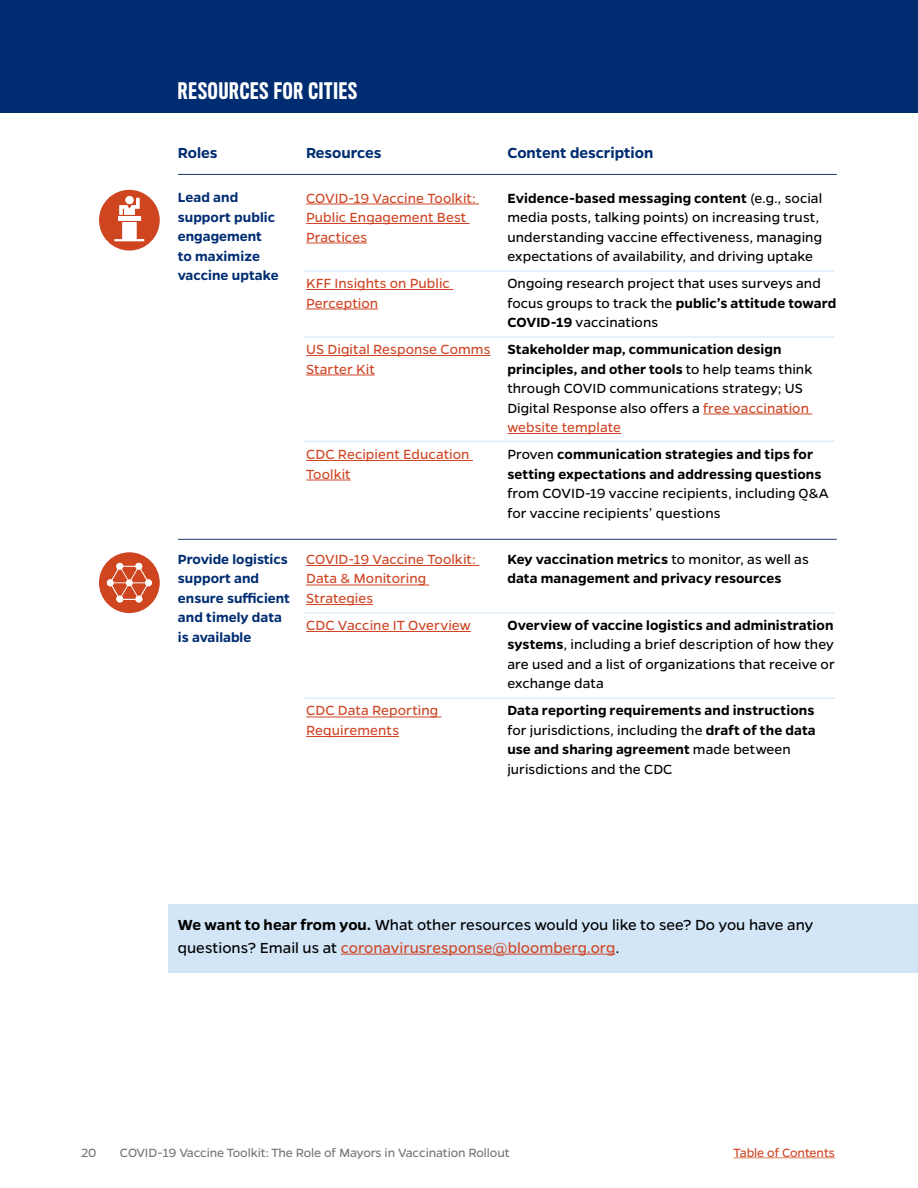
<style>
.page{position:relative;width:918px;height:1188px;background:#fff}
.page>*{position:absolute;margin:0;border:0;box-sizing:border-box;transform-origin:0 0}
.t1{font:500 21px "Titling Gothic FB Comp";letter-spacing:.045em;color:#fff}
.t2{font:16.5px/22.5px "Gentona";color:#000}
.t3{font:600 16.5px "Gentona";color:#002d72}
.t4{font:15px/19.5px "Gentona";letter-spacing:.005em;color:#000}
.t5{font:600 15px/19.5px "Gentona";letter-spacing:.01em;color:#000}
.t6{font:15px/19.5px "Gentona";letter-spacing:.005em;color:#cf4727}
.t7{font:600 15px/19.5px "Gentona";color:#002d72}
.t8{font:13.5px "Gentona";letter-spacing:-.01em;color:#757779}
.t9{font:13.5px "Gentona";letter-spacing:-.01em;color:#cf4727}
.s1{font-weight:600}
.s2{color:#cf4727}
.s3{font-weight:400}
</style>
<div class="page">
<hr style="left:734px;top:1158px;width:101px;height:1px;background:#dc815d">
<div style="left:169px;top:904px;width:749px;height:68px;background:#d2e6f7"></div>
<div style="left:0;top:0;width:918px;height:112px;background:#002d72"></div>
<hr style="left:703px;top:414px;width:109px;height:1px;background:#cf4727">
<hr style="left:507px;top:433px;width:114px;height:1px;background:#cf4727">
<hr style="left:178px;top:539px;width:659px;height:1px;background:#1f376c">
<hr style="left:178px;top:174px;width:659px;height:1px;background:#1f376c">
<hr style="left:306px;top:204px;width:173px;height:1px;background:#cf4727">
<hr style="left:306px;top:223px;width:164px;height:1px;background:#cf4727">
<hr style="left:306px;top:243px;width:61px;height:1px;background:#cf4727">
<hr style="left:306px;top:289px;width:147px;height:1px;background:#cf4727">
<hr style="left:306px;top:309px;width:72px;height:1px;background:#cf4727">
<hr style="left:306px;top:355px;width:184px;height:1px;background:#cf4727">
<hr style="left:306px;top:375px;width:69px;height:1px;background:#cf4727">
<hr style="left:306px;top:460px;width:167px;height:1px;background:#cf4727">
<hr style="left:306px;top:480px;width:45px;height:1px;background:#cf4727">
<hr style="left:306px;top:565px;width:173px;height:1px;background:#cf4727">
<hr style="left:306px;top:585px;width:123px;height:1px;background:#cf4727">
<hr style="left:306px;top:604px;width:67px;height:1px;background:#cf4727">
<hr style="left:306px;top:631px;width:165px;height:1px;background:#cf4727">
<hr style="left:306px;top:717px;width:135px;height:1px;background:#cf4727">
<hr style="left:306px;top:736px;width:93px;height:1px;background:#cf4727">
<hr style="left:305px;top:270px;width:530px;height:2px;background:#d2e6f7">
<hr style="left:305px;top:336px;width:530px;height:2px;background:#d2e6f7">
<hr style="left:305px;top:441px;width:530px;height:1px;background:#d2e6f7">
<hr style="left:305px;top:612px;width:530px;height:2px;background:#d2e6f7">
<hr style="left:305px;top:698px;width:530px;height:1px;background:#d2e6f7">
<hr style="left:341px;top:954px;width:274px;height:1px;background:#cf4727">
<svg style="left:99px;top:552px;width:61px;height:61px"></svg>
<svg style="left:99px;top:190px;width:61px;height:61px"></svg>
<h1 class="t1" style="left:178px;top:79px;width:181px">RESOURCES FOR CITIES</h1>
<p class="t3" style="left:178px;top:143px;width:41px">Roles</p>
<p class="t3" style="left:306px;top:143px;width:77px">Resources</p>
<p class="t3" style="left:507px;top:143px;width:148px">Content description</p>
<p class="t6" style="left:306px;top:188px;width:171px">COVID-19 Vaccine Toolkit:<br>Public Engagement Best<br>Practices</p>
<p class="t6" style="left:306px;top:273px;width:145px">KFF Insights on Public<br>Perception</p>
<p class="t6" style="left:306px;top:339px;width:186px">US Digital Response Comms<br>Starter Kit</p>
<p class="t4" style="left:507px;top:188px;width:316px"><span class="s1">Evidence-based messaging content</span> (e.g., social media posts, talking points) on increasing trust, understanding vaccine effectiveness, managing expectations of availability, and driving uptake</p>
<p class="t4" style="left:507px;top:273px;width:330px">Ongoing research project that uses surveys and focus groups to track the <span class="s1">public’s attitude toward<br>COVID-19</span> vaccinations</p>
<p class="t4" style="left:507px;top:339px;width:306px"><span class="s1">Stakeholder map, communication design principles, and other tools</span> to help teams think through COVID communications strategy; US Digital Response also offers a <span class="s2">free vaccination website template</span></p>
<p class="t5" style="left:507px;top:444px;width:316px"><span class="s3">Proven</span> communication strategies and tips for setting expectations and addressing questions</p>
<p class="t4" style="left:507px;top:483px;width:323px">from COVID-19 vaccine recipients, including Q&amp;A for vaccine recipients’ questions</p>
<p class="t5" style="left:507px;top:549px;width:303px">Key vaccination metrics <span class="s3">to monitor, as well as </span>data management and privacy resources</p>
<p class="t4" style="left:507px;top:615px;width:329px;text-align:justify"><span class="s1">Overview of vaccine logistics and administration systems</span>, including a brief description of how they are used and a list of organizations that receive or exchange data</p>
<p class="t5" style="left:507px;top:701px;width:310px">Data reporting requirements and instructions <span class="s3">for jurisdictions, including the</span> draft of the data use and sharing agreement <span class="s3">made between jurisdictions and the CDC</span></p>
<p class="t7" style="left:178px;top:188px;width:102px">Lead and support public engagement to maximize vaccine uptake</p>
<p class="t6" style="left:306px;top:444px;width:165px">CDC Recipient Education<br>Toolkit</p>
<p class="t7" style="left:178px;top:549px;width:114px">Provide logistics support and ensure sufficient and timely data is available</p>
<p class="t6" style="left:306px;top:549px;width:171px">COVID-19 Vaccine Toolkit:<br>Data &amp; Monitoring<br>Strategies</p>
<p class="t6" style="left:306px;top:615px;width:166px">CDC Vaccine IT Overview</p>
<p class="t6" style="left:306px;top:701px;width:133px">CDC Data Reporting<br>Requirements</p>
<p class="t2" style="left:178px;top:914px;width:637px"><span class="s1">We want to hear from you.</span> What other resources would you like to see? Do you have any questions? Email us at <span class="s2">coronavirusresponse@bloomberg.org</span>.</p>
<p class="t8" style="left:81px;top:1145px;width:17px">20</p>
<p class="t8" style="left:120px;top:1145px;width:391px">COVID-19 Vaccine Toolkit: The Role of Mayors in Vaccination Rollout</p>
<p class="t9" style="left:734px;top:1145px;width:103px">Table of Contents</p>
</div>
